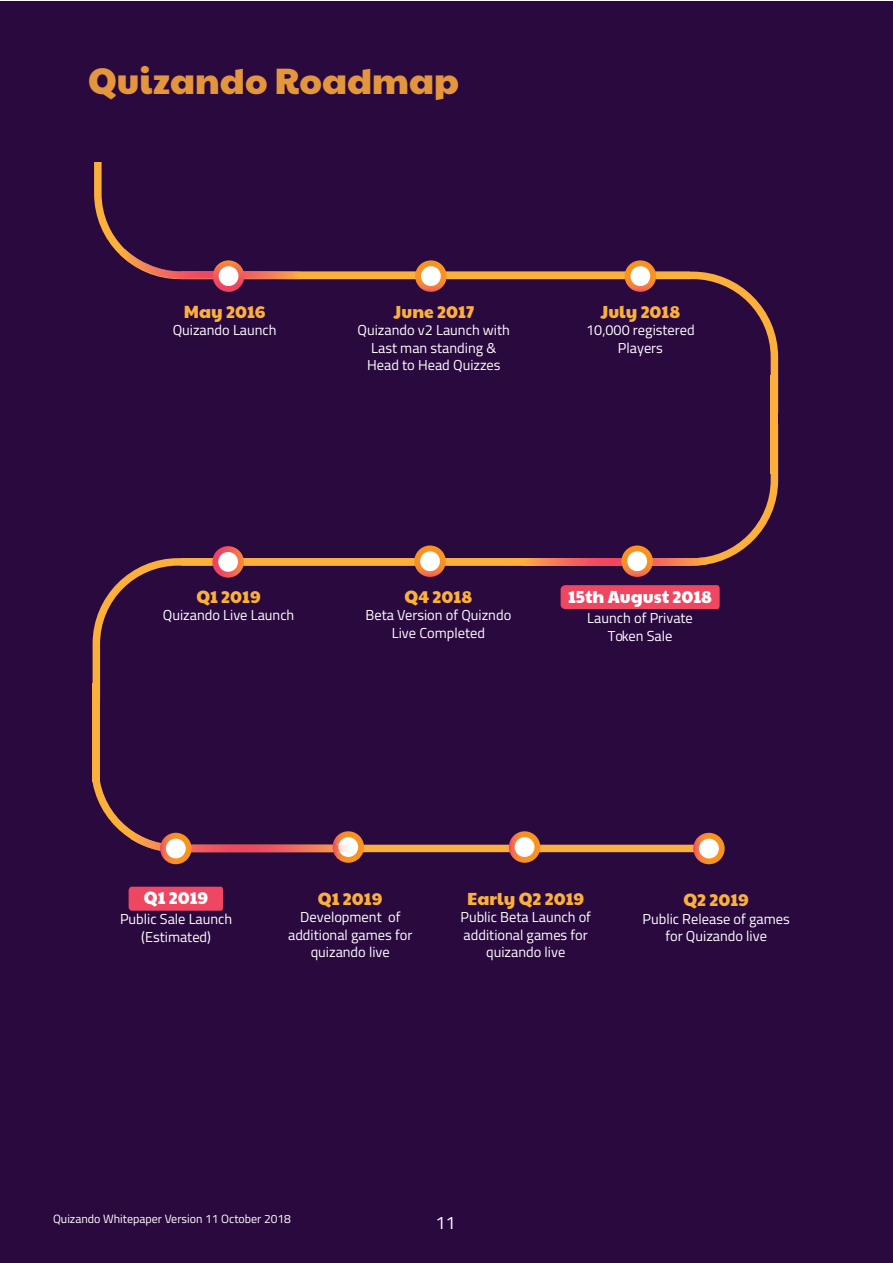
<style>
.page{position:relative;width:893px;height:1263px;background:#fff}
.page>*{position:absolute;margin:0;border:0;box-sizing:border-box;transform-origin:0 0}
.t1{font:36px "Paytone One";color:#e3963b}
.t2{font:18px "Titillium Web";color:#fff}
.t3{font:17.25px "Paytone One";color:#fbb03b}
.t4{font:17.25px "Paytone One";color:#fff}
.t5{font:14.4px/17.2px "Titillium Web";color:#fff;text-align:center}
.t6{font:12px "Titillium Web";color:#fff}
</style>
<div class="page">
<div style="left:0;top:1px;width:892px;height:1262px;background:#2a093f"></div>
<svg style="left:698px;top:425px;width:80px;height:140px"></svg>
<svg style="left:181px;top:272px;width:597px;height:141px"></svg>
<svg style="left:690px;top:585px;width:30px;height:24px"></svg>
<svg style="left:93px;top:558px;width:597px;height:141px"></svg>
<svg style="left:94px;top:162px;width:596px;height:117px"></svg>
<svg style="left:415px;top:260px;width:32px;height:32px"></svg>
<svg style="left:625px;top:260px;width:31px;height:32px"></svg>
<img style="left:120px;top:249px;width:180px;height:30px">
<svg style="left:213px;top:260px;width:31px;height:32px"></svg>
<svg style="left:414px;top:545px;width:32px;height:32px"></svg>
<div style="left:129px;top:887px;width:94px;height:24px;background:#ef4661"></div>
<img style="left:690px;top:558px;width:17px;height:8px">
<img style="left:524px;top:558px;width:166px;height:8px">
<svg style="left:621px;top:545px;width:32px;height:32px"></svg>
<svg style="left:212px;top:546px;width:32px;height:32px"></svg>
<svg style="left:92px;top:780px;width:633px;height:84px"></svg>
<div style="left:93px;top:683px;width:7px;height:99px;background:#fbb03b"></div>
<div style="left:771px;top:375px;width:7px;height:99px;background:#fbb03b"></div>
<h1 class="t1" style="left:88px;top:54px;width:373px">Quizando Roadmap</h1>
<p class="t3" style="left:184px;top:299px;width:83px">May 2016</p>
<p class="t5" style="left:173px;top:321px;width:105px">Quizando Launch</p>
<p class="t3" style="left:394px;top:299px;width:82px">June 2017</p>
<p class="t5" style="left:358px;top:321px;width:154px">Quizando v2 Launch with<br>Last man standing &amp;<br>Head to Head Quizzes</p>
<p class="t3" style="left:600px;top:299px;width:81px">July 2018</p>
<p class="t5" style="left:586px;top:321px;width:110px">10,000 registered<br>Players</p>
<p class="t3" style="left:196px;top:583px;width:66px">Q1 2019</p>
<p class="t5" style="left:163px;top:606px;width:133px">Quizando Live Launch</p>
<p class="t3" style="left:404px;top:584px;width:69px">Q4 2018</p>
<p class="t5" style="left:365px;top:606px;width:147px">Beta Version of Quizndo<br>Live Completed</p>
<p class="t4" style="left:568px;top:584px;width:146px">15th August 2018</p>
<p class="t5" style="left:587px;top:609px;width:107px">Launch of Private<br>Token Sale</p>
<p class="t4" style="left:144px;top:885px;width:66px">Q1 2019</p>
<p class="t5" style="left:120px;top:910px;width:114px;line-height:18px">Public Sale Launch (Estimated)</p>
<p class="t3" style="left:318px;top:886px;width:66px">Q1 2019</p>
<p class="t5" style="left:288px;top:908px;width:126px">Development of additional games for quizando live</p>
<p class="t3" style="left:467px;top:886px;width:119px">Early Q2 2019</p>
<p class="t5" style="left:460px;top:908px;width:132px">Public Beta Launch of additional games for quizando live</p>
<p class="t3" style="left:683px;top:887px;width:67px">Q2 2019</p>
<p class="t5" style="left:642px;top:910px;width:149px">Public Release of games for Quizando live</p>
<p class="t6" style="left:53px;top:1209px;width:239px">Quizando Whitepaper Version 11 October 2018</p>
<p class="t2" style="left:435px;top:1209px;width:22px">11</p>
</div>
